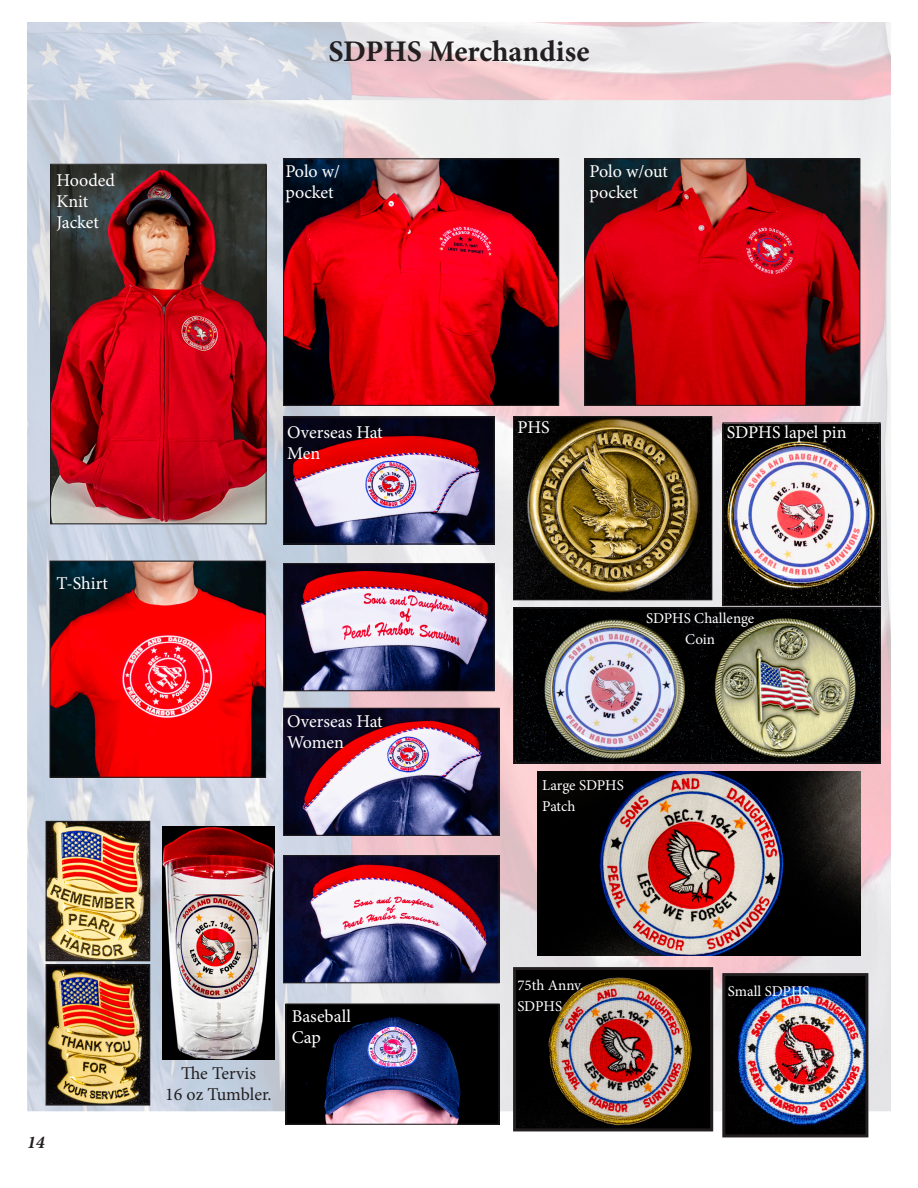
<style>
.page{position:relative;width:918px;height:1188px;background:#fff}
.page>*{position:absolute;margin:0;border:0;box-sizing:border-box;transform-origin:0 0}
.t1{font:700 30px "Minion Pro";letter-spacing:-.005em;color:#231f20}
.t2{font:18px "Minion Pro";letter-spacing:-.005em;color:#fff}
.t3{font:18px "Minion Pro";color:#231f20}
.t4{font:italic 700 18px "Minion Pro";color:#231f20}
.t5{font:15px "Minion Pro";letter-spacing:-.005em;color:#fff}
</style>
<div class="page">
<img style="left:27px;top:22px;width:864px;height:78px">
<img style="left:27px;top:100px;width:864px;height:1011px">
<img style="left:515px;top:609px;width:364px;height:152px">
<div style="left:513px;top:607px;width:368px;height:156px;border:1px solid #231f20"></div>
<img style="left:724px;top:424px;width:155px;height:180px">
<div style="left:722px;top:422px;width:159px;height:184px;border:1px solid #231f20"></div>
<img style="left:537px;top:772px;width:323px;height:183px">
<img style="left:517px;top:971px;width:192px;height:156px">
<div style="left:513px;top:967px;width:200px;height:164px;border:3px solid #231f20"></div>
<img style="left:726px;top:977px;width:138px;height:156px">
<div style="left:722px;top:973px;width:146px;height:164px;border:3px solid #231f20"></div>
<img style="left:515px;top:418px;width:195px;height:180px">
<div style="left:513px;top:416px;width:199px;height:184px;border:1px solid #231f20"></div>
<img style="left:48px;top:966px;width:100px;height:138px">
<div style="left:46px;top:964px;width:104px;height:142px;border:1px solid #231f20"></div>
<img style="left:48px;top:823px;width:100px;height:136px">
<div style="left:46px;top:821px;width:104px;height:140px;border:1px solid #231f20"></div>
<img style="left:285px;top:565px;width:208px;height:124px">
<div style="left:283px;top:563px;width:212px;height:128px;border:1px solid #231f20"></div>
<img style="left:285px;top:418px;width:208px;height:125px">
<div style="left:283px;top:416px;width:212px;height:129px;border:1px solid #231f20"></div>
<img style="left:285px;top:857px;width:213px;height:124px">
<div style="left:283px;top:855px;width:217px;height:128px;border:1px solid #231f20"></div>
<img style="left:285px;top:710px;width:213px;height:124px">
<div style="left:283px;top:708px;width:217px;height:128px;border:1px solid #231f20"></div>
<img style="left:285px;top:160px;width:272px;height:244px">
<div style="left:283px;top:158px;width:276px;height:248px;border:1px solid #231f20"></div>
<img style="left:586px;top:160px;width:272px;height:244px">
<div style="left:584px;top:158px;width:276px;height:248px;border:1px solid #231f20"></div>
<img style="left:52px;top:563px;width:212px;height:213px">
<div style="left:50px;top:561px;width:216px;height:217px;border:1px solid #231f20"></div>
<img style="left:52px;top:166px;width:213px;height:356px">
<div style="left:50px;top:164px;width:217px;height:360px;border:1px solid #231f20"></div>
<img style="left:287px;top:1005px;width:211px;height:118px">
<div style="left:285px;top:1003px;width:215px;height:122px;border:1px solid #231f20"></div>
<img style="left:163px;top:827px;width:111px;height:232px">
<p class="t2" style="left:56px;top:168px;width:60px">Hooded</p>
<p class="t2" style="left:56px;top:189px;width:33px">Knit</p>
<p class="t2" style="left:56px;top:210px;width:44px">Jacket</p>
<p class="t1" style="left:328px;top:31px;width:263px">SDPHS Merchandise</p>
<p class="t2" style="left:285px;top:160px;width:56px">Polo w/</p>
<p class="t2" style="left:285px;top:181px;width:50px">pocket</p>
<p class="t2" style="left:590px;top:160px;width:80px">Polo w/out</p>
<p class="t2" style="left:590px;top:181px;width:50px">pocket</p>
<p class="t2" style="left:56px;top:572px;width:53px">T-Shirt</p>
<p class="t2" style="left:287px;top:420px;width:97px">Overseas Hat</p>
<p class="t2" style="left:287px;top:441px;width:35px">Men</p>
<p class="t2" style="left:287px;top:709px;width:97px">Overseas Hat</p>
<p class="t2" style="left:287px;top:730px;width:58px">Women</p>
<p class="t4" style="left:27px;top:1130px;width:19px">14</p>
<p class="t3" style="left:181px;top:1061px;width:76px">The Tervis</p>
<p class="t3" style="left:165px;top:1082px;width:108px">16 oz Tumbler.</p>
<p class="t2" style="left:292px;top:1004px;width:61px">Baseball</p>
<p class="t2" style="left:292px;top:1025px;width:31px">Cap</p>
<p class="t2" style="left:517px;top:415px;width:34px">PHS</p>
<p class="t2" style="left:727px;top:421px;width:121px">SDPHS lapel pin</p>
<p class="t5" style="left:646px;top:608px;width:110px">SDPHS Challenge</p>
<p class="t5" style="left:685px;top:629px;width:31px">Coin</p>
<p class="t5" style="left:542px;top:775px;width:83px">Large SDPHS</p>
<p class="t5" style="left:542px;top:796px;width:35px">Patch</p>
<p class="t5" style="left:517px;top:975px;width:68px">75th Annv.</p>
<p class="t5" style="left:517px;top:996px;width:46px">SDPHS</p>
<p class="t5" style="left:728px;top:981px;width:83px">Small SDPHS</p>
</div>
